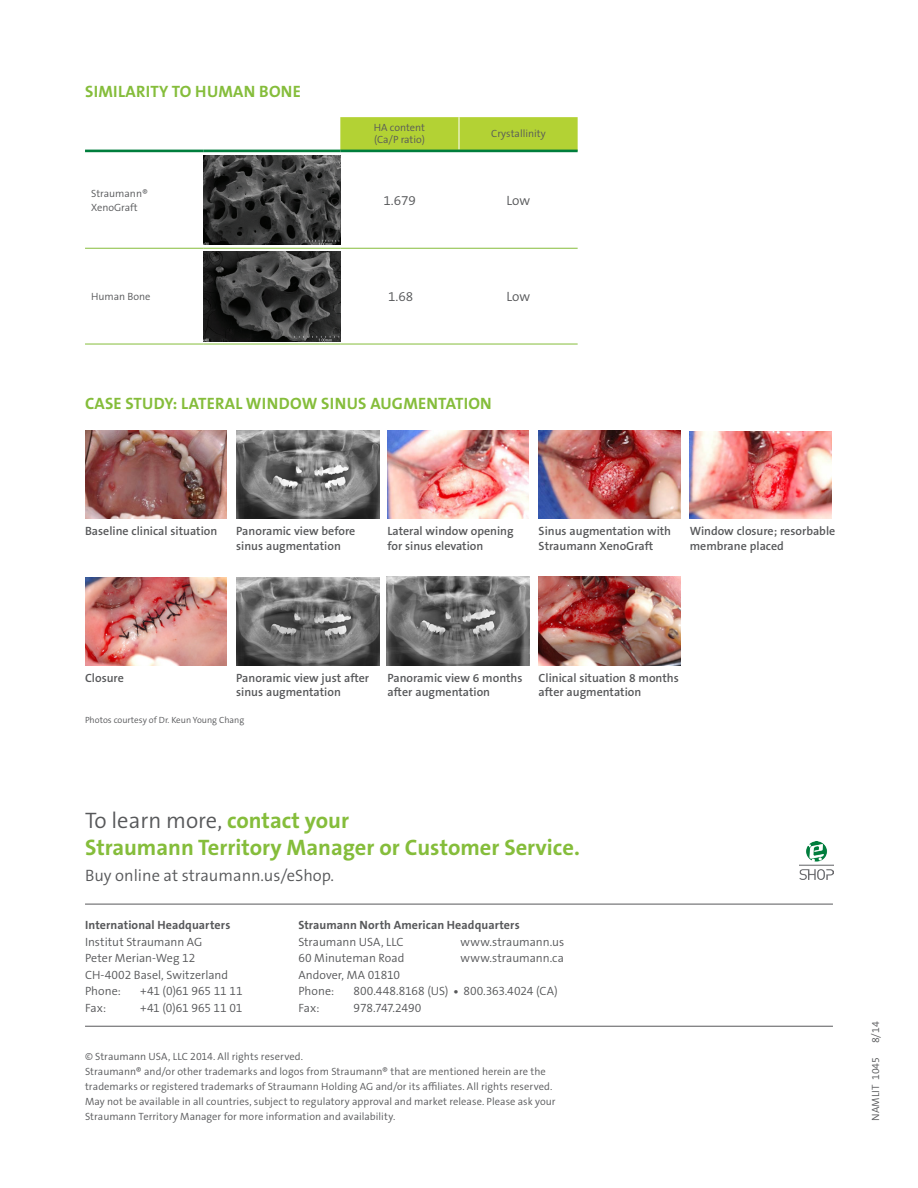
<style>
.page{position:relative;width:918px;height:1188px;background:#fff}
.page>*{position:absolute;margin:0;border:0;box-sizing:border-box;transform-origin:0 0}
.Body{font:700 22.5px/27px "The Sans B W7";color:#85bd3b}
.t1{font:16.5px "The Sans LP7 Bld";letter-spacing:.015em;color:#85bd3b}
.Body-2{font:300 16.5px "The Sans B W4";color:#57585a}
.Body-3{font:300 13.5px "The Sans B W4";color:#57585a}
.t2{font:600 12px/14.4px "The Sans B W6";color:#57585a}
.Address__A5{font:12px/16.5px "The Sans LP4 Se Lig";color:#57585a}
.Address__A5-2{font:12px/16.5px "The Sans LP7 Bld";letter-spacing:.01em;color:#57585a}
.Address__A5-3{font:12px "The Sans LP4 Se Lig";letter-spacing:-.02em;color:#57585a}
.Address__A5-4{font:10.5px/15px "The Sans LP4 Se Lig";letter-spacing:.005em;color:#57585a}
.Body-4{font:300 10.5px/12px "The Sans B W4";color:#57585a}
.t3{font:9px "The Sans LP4 Se Lig";color:#57585a}
.s1{font-family:"The Sans B W4";font-weight:300;color:#57585a}
.s2{font-family:"The Sans LP7 Bld"}
.s3{font-family:"The Sans LP4 Se Lig"}
</style>
<div class="page">
<hr style="left:85px;top:1026px;width:748px;height:1px;background:#57585a">
<hr style="left:85px;top:904px;width:748px;height:1px;background:#57585a">
<img style="left:799px;top:841px;width:34px;height:39px">
<svg style="left:340px;top:117px;width:238px;height:33px;background:#b1d135"></svg>
<hr style="left:85px;top:248px;width:119px;height:1px;background:#85bd3b">
<hr style="left:204px;top:248px;width:136px;height:1px;background:#85bd3b">
<hr style="left:340px;top:248px;width:119px;height:1px;background:#85bd3b">
<hr style="left:459px;top:248px;width:119px;height:1px;background:#85bd3b">
<hr style="left:85px;top:344px;width:119px;height:1px;background:#85bd3b">
<hr style="left:204px;top:344px;width:136px;height:1px;background:#85bd3b">
<hr style="left:340px;top:344px;width:119px;height:1px;background:#85bd3b">
<hr style="left:459px;top:344px;width:119px;height:1px;background:#85bd3b">
<hr style="left:85px;top:150px;width:119px;height:2px;background:#007e3d">
<hr style="left:204px;top:150px;width:136px;height:2px;background:#007e3d">
<hr style="left:459px;top:117px;width:1px;height:33px;background:#fff">
<hr style="left:340px;top:150px;width:119px;height:2px;background:#007e3d">
<hr style="left:459px;top:150px;width:119px;height:2px;background:#007e3d">
<img style="left:204px;top:155px;width:136px;height:90px">
<img style="left:204px;top:252px;width:136px;height:89px">
<img style="left:85px;top:431px;width:142px;height:87px">
<img style="left:236px;top:431px;width:143px;height:87px">
<img style="left:387px;top:430px;width:142px;height:88px">
<img style="left:539px;top:430px;width:141px;height:88px">
<img style="left:690px;top:431px;width:142px;height:87px">
<img style="left:539px;top:576px;width:141px;height:89px">
<img style="left:85px;top:577px;width:142px;height:88px">
<img style="left:236px;top:577px;width:143px;height:88px">
<img style="left:387px;top:576px;width:143px;height:89px">
<p class="t1" style="left:85px;top:81px;width:217px">SIMILARITY TO HUMAN BONE</p>
<p class="Body-4" style="left:91px;top:188px;width:58px">Straumann®</p>
<p class="Body-4" style="left:91px;top:201px;width:48px">XenoGraft</p>
<p class="Body-4" style="left:374px;top:122px;width:53px">HA content (Ca/P ratio)</p>
<p class="Body-4" style="left:491px;top:128px;width:56px">Crystallinity</p>
<p class="Body-3" style="left:383px;top:192px;width:34px">1.679</p>
<p class="Body-3" style="left:507px;top:192px;width:25px">Low</p>
<p class="Body-4" style="left:91px;top:291px;width:61px">Human Bone</p>
<p class="Body-3" style="left:388px;top:288px;width:27px">1.68</p>
<p class="Body-3" style="left:507px;top:288px;width:25px">Low</p>
<p class="t1" style="left:85px;top:392px;width:408px">CASE STUDY: LATERAL WINDOW SINUS AUGMENTATION</p>
<p class="t2" style="left:85px;top:524px;width:134px">Baseline clinical situation</p>
<p class="t2" style="left:236px;top:524px;width:121px">Panoramic view before sinus augmentation</p>
<p class="t2" style="left:387px;top:524px;width:128px">Lateral window opening for sinus elevation</p>
<p class="t2" style="left:539px;top:524px;width:134px">Sinus augmentation with<br>Straumann XenoGraft</p>
<p class="t2" style="left:690px;top:524px;width:147px">Window closure; resorbable membrane placed</p>
<p class="t2" style="left:85px;top:671px;width:40px">Closure</p>
<p class="t2" style="left:236px;top:671px;width:134px">Panoramic view just after sinus augmentation</p>
<p class="t3" style="left:85px;top:714px;width:161px">Photos courtesy of Dr. Keun Young Chang</p>
<p class="t2" style="left:387px;top:671px;width:137px">Panoramic view 6 months after augmentation</p>
<p class="t2" style="left:539px;top:671px;width:142px">Clinical situation 8 months after augmentation</p>
<p class="Body" style="left:85px;top:807px;width:496px"><span class="s1">To learn more,</span> contact your<br>Straumann Territory Manager or Customer Service.</p>
<p class="Body-2" style="left:85px;top:865px;width:251px">Buy online at straumann.us/eShop.</p>
<p class="Address__A5" style="left:85px;top:917px;width:147px"><span class="s2">International Headquarters<br></span>Institut Straumann AG<br>Peter Merian-Weg 12<br>CH-4002 Basel, Switzerland<br>Phone:</p>
<p class="Address__A5" style="left:140px;top:983px;width:104px">+41 (0)61 965 11 11</p>
<p class="Address__A5-2" style="left:298px;top:917px;width:223px">Straumann North American Headquarters<br><span class="s3">Straumann USA, LLC</span></p>
<p class="Address__A5" style="left:460px;top:933px;width:105px">www.straumann.us</p>
<p class="Address__A5" style="left:298px;top:950px;width:108px">60 Minuteman Road</p>
<p class="Address__A5" style="left:460px;top:950px;width:105px">www.straumann.ca</p>
<p class="Address__A5" style="left:298px;top:966px;width:103px">Andover, MA 01810<br>Phone:</p>
<p class="Address__A5" style="left:354px;top:983px;width:206px">800.448.8168 (US) ● 800.363.4024 (CA)</p>
<p class="Address__A5" style="left:85px;top:999px;width:23px">Fax:</p>
<p class="Address__A5-3" style="left:140px;top:1000px;width:104px">+41 (0)61 965 11 01</p>
<p class="Address__A5" style="left:298px;top:999px;width:23px">Fax:</p>
<p class="Address__A5-3" style="left:354px;top:1000px;width:69px">978.747.2490</p>
<p class="Address__A5-4" style="left:85px;top:1050px;width:469px">© Straumann USA, LLC 2014. All rights reserved.<br>Straumann® and/or other trademarks and logos from Straumann® that are mentioned herein are the trademarks or registered trademarks of Straumann Holding AG and/or its affiliates. All rights reserved.</p>
<p class="Address__A5-4" style="left:85px;top:1095px;width:472px">May not be available in all countries, subject to regulatory approval and market release. Please ask your<br>Straumann Territory Manager for more information and availability.</p>
<p class="Body-4" style="left:870px;top:1043px;width:23px;rotate:-90deg">8/14</p>
<p class="Body-4" style="left:870px;top:1120px;width:65px;rotate:-90deg">NAMLIT 1045</p>
</div>
